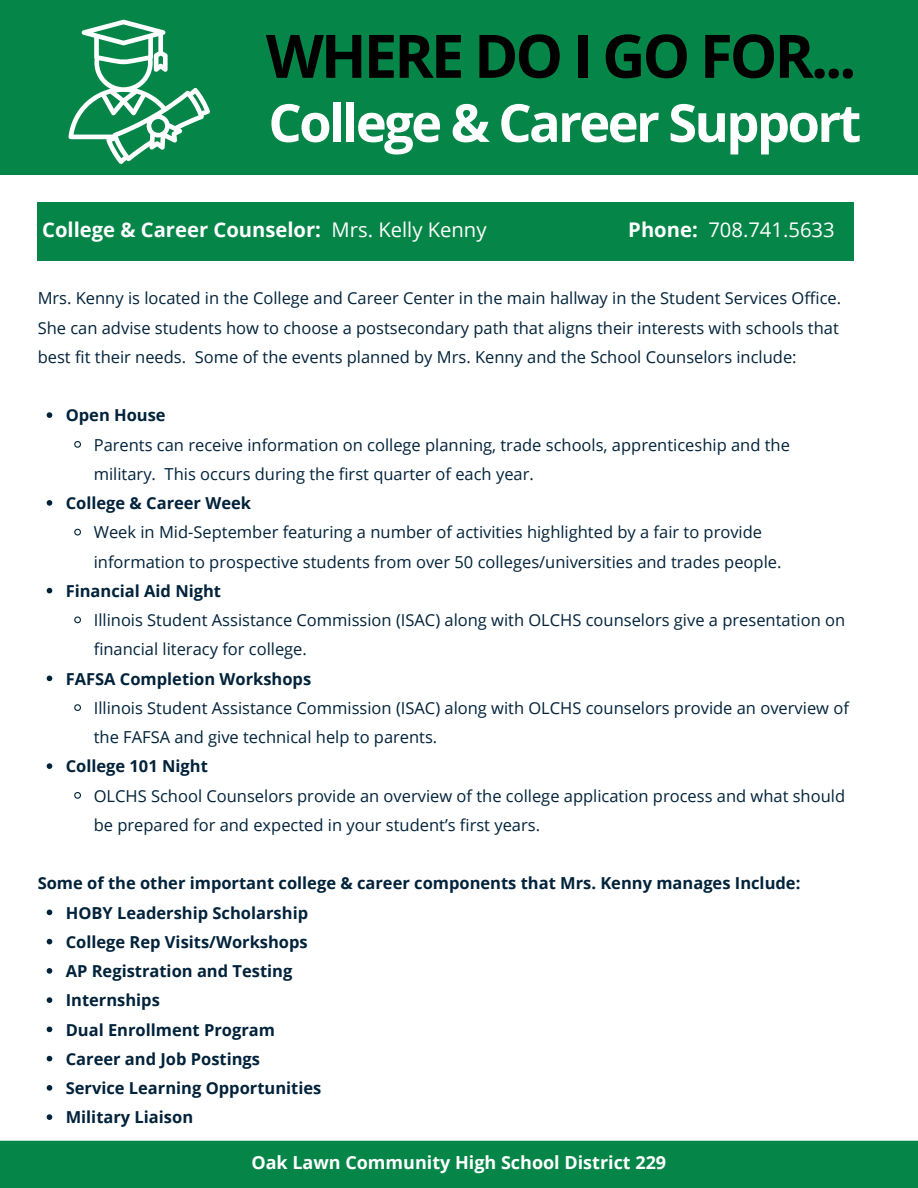
<style>
.page{position:relative;width:918px;height:1188px;background:#fff}
.page>*{position:absolute;margin:0;border:0;box-sizing:border-box;transform-origin:0 0}
.t1{font:700 60px "Open Sans";letter-spacing:-.05em;color:#000}
.t2{font:700 52.5px "Open Sans";letter-spacing:-.05em;color:#fff}
.t3{font:700 20.25px "Open Sans";color:#fff}
.t4{font:20.25px "Open Sans";color:#fff}
.t5{font:700 18px "Open Sans";color:#fff}
.t6{font:16.5px/29.2px "Open Sans";color:#00223a}
.t7{font:700 16.5px "Open Sans";color:#00223a}
.s1{font-weight:400}
</style>
<div class="page">
<div style="left:0;top:0;width:918px;height:175px;background:#058648"></div>
<div style="left:0;top:1141px;width:918px;height:47px;background:#058648"></div>
<svg style="left:68px;top:20px;width:142px;height:144px"></svg>
<div style="left:38px;top:202px;width:816px;height:59px;background:#058648"></div>
<svg style="left:47px;top:412px;width:5px;height:6px"></svg>
<svg style="left:74px;top:441px;width:7px;height:7px"></svg>
<svg style="left:47px;top:500px;width:5px;height:6px"></svg>
<svg style="left:74px;top:528px;width:7px;height:8px"></svg>
<svg style="left:47px;top:588px;width:5px;height:5px"></svg>
<svg style="left:74px;top:616px;width:7px;height:8px"></svg>
<svg style="left:47px;top:676px;width:5px;height:5px"></svg>
<svg style="left:74px;top:704px;width:7px;height:7px"></svg>
<svg style="left:47px;top:763px;width:5px;height:6px"></svg>
<svg style="left:74px;top:792px;width:7px;height:7px"></svg>
<svg style="left:47px;top:910px;width:5px;height:5px"></svg>
<svg style="left:47px;top:939px;width:5px;height:5px"></svg>
<svg style="left:47px;top:968px;width:5px;height:6px"></svg>
<svg style="left:47px;top:997px;width:5px;height:6px"></svg>
<svg style="left:47px;top:1027px;width:5px;height:5px"></svg>
<svg style="left:47px;top:1056px;width:5px;height:5px"></svg>
<svg style="left:47px;top:1085px;width:5px;height:6px"></svg>
<svg style="left:47px;top:1114px;width:5px;height:6px"></svg>
<h2 class="t1" style="left:266px;top:14px;width:592px">WHERE DO I GO FOR...</h2>
<h4 class="t2" style="left:268px;top:86px;width:594px">College &amp; Career Support</h4>
<p class="t3" style="left:42px;top:216px;width:446px">College &amp; Career Counselor: <span class="s1">Mrs. Kelly Kenny</span></p>
<p class="t3" style="left:628px;top:216px;width:71px">Phone:</p>
<h1 class="t4" style="left:708px;top:216px;width:128px">708.741.5633</h1>
<h3 class="t6" style="left:38px;top:283px;width:805px">Mrs. Kenny is located in the College and Career Center in the main hallway in the Student Services Office.<br>She can advise students how to choose a postsecondary path that aligns their interests with schools that best fit their needs. Some of the events planned by Mrs. Kenny and the School Counselors include:</h3>
<p class="t7" style="left:66px;top:404px;width:102px">Open House</p>
<p class="t6" style="left:94px;top:430px;width:698px">Parents can receive information on college planning, trade schools, apprenticeship and the military. This occurs during the first quarter of each year.</p>
<p class="t7" style="left:66px;top:491px;width:187px">College &amp; Career Week</p>
<p class="t6" style="left:94px;top:517px;width:689px">Week in Mid-September featuring a number of activities highlighted by a fair to provide information to prospective students from over 50 colleges/universities and trades people.</p>
<p class="t7" style="left:66px;top:579px;width:157px">Financial Aid Night</p>
<p class="t6" style="left:94px;top:605px;width:753px">Illinois Student Assistance Commission (ISAC) along with OLCHS counselors give a presentation on financial literacy for college.</p>
<p class="t7" style="left:66px;top:667px;width:247px">FAFSA Completion Workshops</p>
<p class="t6" style="left:94px;top:693px;width:757px">Illinois Student Assistance Commission (ISAC) along with OLCHS counselors provide an overview of the FAFSA and give technical help to parents.</p>
<p class="t7" style="left:66px;top:755px;width:144px">College 101 Night</p>
<p class="t6" style="left:94px;top:781px;width:753px">OLCHS School Counselors provide an overview of the college application process and what should be prepared for and expected in your student’s first years.</p>
<p class="t7" style="left:38px;top:872px;width:764px">Some of the other important college &amp; career components that Mrs. Kenny manages Include:</p>
<h4 class="t7" style="left:66px;top:901px;width:244px">HOBY Leadership Scholarship</h4>
<p class="t7" style="left:66px;top:930px;width:244px">College Rep Visits/Workshops</p>
<p class="t7" style="left:66px;top:959px;width:228px">AP Registration and Testing</p>
<p class="t7" style="left:66px;top:989px;width:96px">Internships</p>
<p class="t7" style="left:66px;top:1018px;width:211px">Dual Enrollment Program</p>
<p class="t7" style="left:66px;top:1047px;width:196px">Career and Job Postings</p>
<p class="t7" style="left:66px;top:1076px;width:257px">Service Learning Opportunities</p>
<p class="t7" style="left:66px;top:1106px;width:129px">Military Liaison</p>
<p class="t5" style="left:251px;top:1149px;width:416px">Oak Lawn Community High School District 229</p>
</div>
